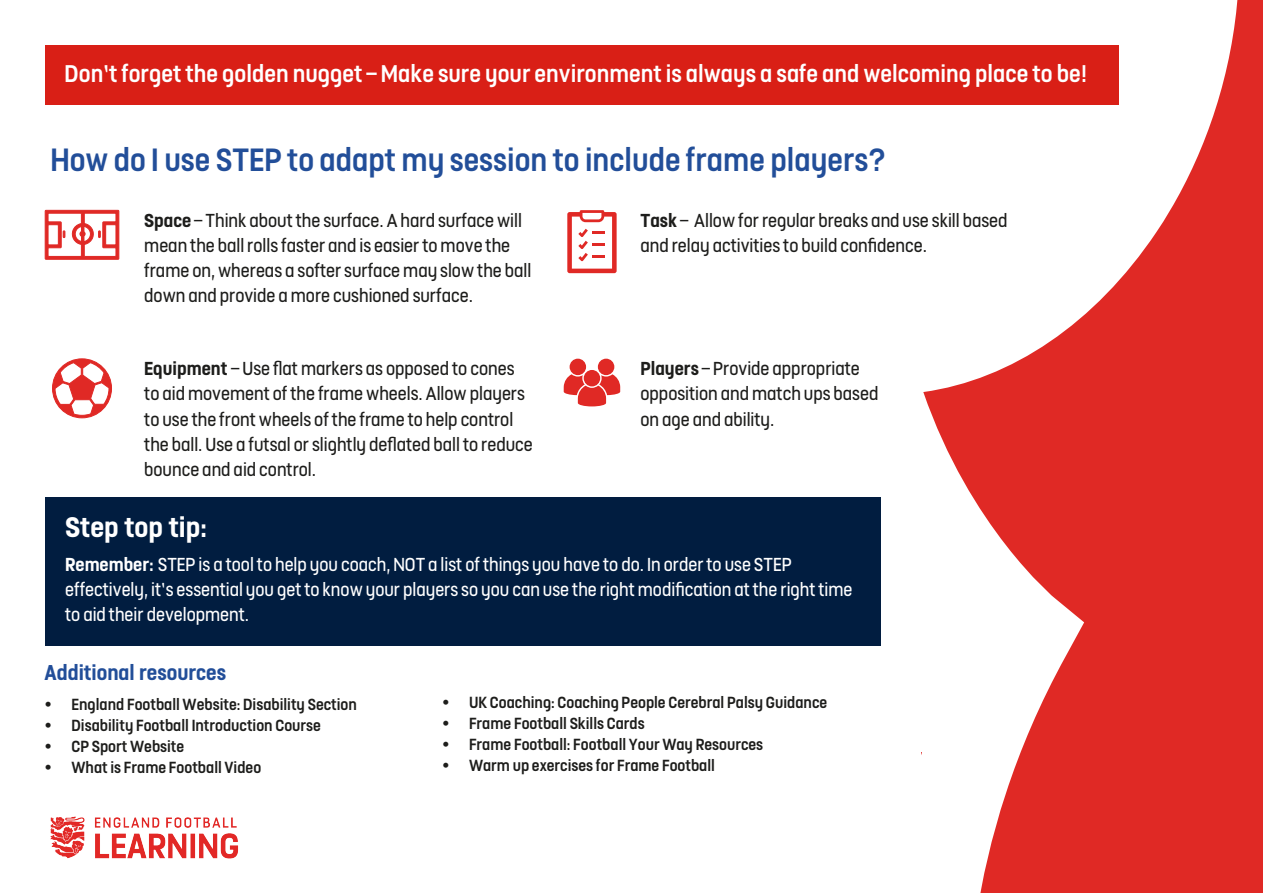
<style>
.page{position:relative;width:1263px;height:893px;background:#fff}
.page>*{position:absolute;margin:0;border:0;box-sizing:border-box;transform-origin:0 0}
.t1{font:500 36px "FS Dillon";color:#224e99}
.t2{font:700 31.65px "FS Dillon";color:#fff}
.t3{font:500 27px "FS Dillon";color:#fff}
.t4{font:700 24px "FS Dillon";color:#224e99}
.t5{font:21px/25.2px "FS Dillon";color:#1d1d1b}
.t6{font:21px/25.2px "FS Dillon";color:#fff}
.t7{font:500 18px "FS Dillon";color:#1d1d1b}
.s1{font-weight:700}
</style>
<div class="page">
<div style="left:45px;top:497px;width:835px;height:149px;background:#011d40"></div>
<svg style="left:45px;top:210px;width:74px;height:50px"></svg>
<svg style="left:567px;top:210px;width:50px;height:63px"></svg>
<svg style="left:52px;top:358px;width:60px;height:60px"></svg>
<div style="left:570px;top:359px;width:16px;height:16px;background:#e02925;border-radius:50%"></div>
<div style="left:598px;top:359px;width:16px;height:16px;background:#e02925;border-radius:50%"></div>
<svg style="left:584px;top:370px;width:16px;height:16px"></svg>
<svg style="left:564px;top:374px;width:56px;height:32px"></svg>
<svg style="left:1186px;top:0;width:77px;height:346px;fill:#e02925"></svg>
<div style="left:1186px;top:346px;width:77px;height:547px;background:#e02925"></div>
<svg style="left:922px;top:104px;width:264px;height:789px;fill:#e02925"></svg>
<img style="left:50px;top:816px;width:189px;height:43px">
<div style="left:45px;top:45px;width:1074px;height:59px;background:#d91f16"></div>
<p class="t3" style="left:65px;top:55px;width:1024px">Don’t forget the golden nugget – Make sure your environment is always a safe and welcoming place to be!</p>
<p class="t1" style="left:50px;top:135px;width:838px">How do I use STEP to adapt my session to include frame players?</p>
<p class="t5" style="left:144px;top:206px;width:389px"><span class="s1">Space</span> – Think about the surface. A hard surface will mean the ball rolls faster and is easier to move the frame on, whereas a softer surface may slow the ball down and provide a more cushioned surface.</p>
<p class="t5" style="left:640px;top:206px;width:369px"><span class="s1">Task</span> – Allow for regular breaks and use skill based and relay activities to build confidence.</p>
<p class="t5" style="left:144px;top:355px;width:390px"><span class="s1">Equipment</span> – Use flat markers as opposed to cones to aid movement of the frame wheels. Allow players to use the front wheels of the frame to help control the ball. Use a futsal or slightly deflated ball to reduce bounce and aid control.</p>
<p class="t5" style="left:640px;top:355px;width:239px"><span class="s1">Players</span> – Provide appropriate opposition and match ups based on age and ability.</p>
<p class="t2" style="left:65px;top:505px;width:144px">Step top tip:</p>
<p class="t6" style="left:65px;top:550px;width:789px"><span class="s1">Remember:</span> STEP is a tool to help you coach, NOT a list of things you have to do. In order to use STEP effectively, it’s essential you get to know your players so you can use the right modification at the right time to aid their development.</p>
<p class="t4" style="left:44px;top:655px;width:183px">Additional resources</p>
<p class="t7" style="left:44px;top:691px;width:314px">• England Football Website: Disability Section</p>
<p class="t7" style="left:44px;top:712px;width:278px">• Disability Football Introduction Course</p>
<p class="t7" style="left:44px;top:733px;width:141px">• CP Sport Website</p>
<p class="t7" style="left:44px;top:754px;width:218px">• What is Frame Football Video</p>
<p class="t7" style="left:442px;top:690px;width:387px">• UK Coaching: Coaching People Cerebral Palsy Guidance</p>
<p class="t7" style="left:442px;top:711px;width:204px">• Frame Football Skills Cards</p>
<p class="t7" style="left:442px;top:732px;width:323px">• Frame Football: Football Your Way Resources</p>
<p class="t7" style="left:442px;top:753px;width:274px">• Warm up exercises for Frame Football</p>
</div>
